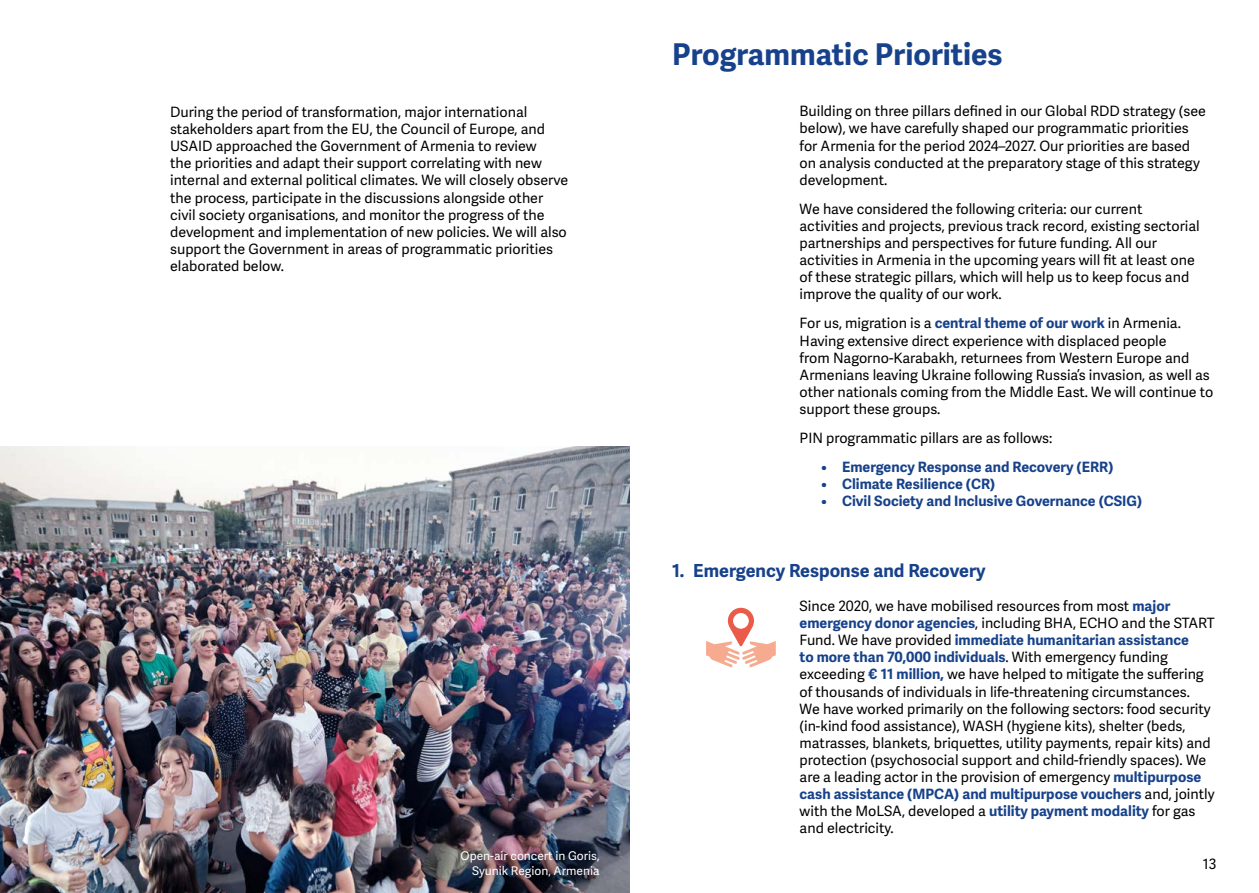
<style>
.page{position:relative;width:1259px;height:893px;background:#fff}
.page>*{position:absolute;margin:0;border:0;box-sizing:border-box;transform-origin:0 0}
.t1{font:700 30px "Adelle Sans";color:#17428b}
.t2{font:700 18px "Adelle Sans";color:#17428b}
.t3{font:14.25px/17.1px "Adelle Sans";color:#000}
.t4{font:700 14.25px "Adelle Sans";color:#17428b}
.t5{font:12px/14.4px "Adelle Sans";color:#fff;text-align:right}
.s1{font-weight:700;color:#17428b}
</style>
<div class="page">
<svg style="left:706px;top:608px;width:70px;height:59px"></svg>
<img style="left:0;top:446px;width:629px;height:447px">
<p class="t3" style="left:170px;top:104px;width:400px">During the period of transformation, major international stakeholders apart from the EU, the Council of Europe, and USAID approached the Government of Armenia to review<br>the priorities and adapt their support correlating with new internal and external political climates. We will closely observe the process, participate in the discussions alongside other civil society organisations, and monitor the progress of the development and implementation of new policies. We will also support the Government in areas of programmatic priorities elaborated below.</p>
<p class="t5" style="left:460px;top:849px;width:141px">Open-air concert in Goris,<br>Syunik Region, Armenia</p>
<h1 class="t1" style="left:672px;top:36px;width:332px">Programmatic Priorities</h1>
<p class="t3" style="left:799px;top:103px;width:408px">Building on three pillars defined in our Global RDD strategy (see below), we have carefully shaped our programmatic priorities for Armenia for the period 2024–2027. Our priorities are based on analysis conducted at the preparatory stage of this strategy development.</p>
<p class="t3" style="left:799px;top:201px;width:401px">We have considered the following criteria: our current activities and projects, previous track record, existing sectorial partnerships and perspectives for future funding. All our activities in Armenia in the upcoming years will fit at least one of these strategic pillars, which will help us to keep focus and improve the quality of our work.</p>
<p class="t3" style="left:799px;top:315px;width:415px">For us, migration is a <span class="s1">central theme of our work</span> in Armenia.<br>Having extensive direct experience with displaced people<br>from Nagorno-Karabakh, returnees from Western Europe and Armenians leaving Ukraine following Russia’s invasion, as well as other nationals coming from the Middle East. We will continue to support these groups.</p>
<p class="t3" style="left:799px;top:430px;width:254px">PIN programmatic pillars are as follows:</p>
<p class="t4" style="left:821px;top:458px;width:294px">• Emergency Response and Recovery (ERR)</p>
<p class="t4" style="left:821px;top:476px;width:176px">• Climate Resilience (CR)</p>
<p class="t4" style="left:821px;top:493px;width:323px">• Civil Society and Inclusive Governance (CSIG)</p>
<p class="t2" style="left:672px;top:560px;width:315px">1. Emergency Response and Recovery</p>
<p class="t3" style="left:799px;top:598px;width:417px">Since 2020, we have mobilised resources from most <span class="s1">major emergency donor agencies</span>, including BHA, ECHO and the START Fund. We have provided <span class="s1">immediate humanitarian assistance<br>to more than 70,000 individuals</span>. With emergency funding exceeding <span class="s1">€ 11 million,</span> we have helped to mitigate the suffering of thousands of individuals in life-threatening circumstances.<br>We have worked primarily on the following sectors: food security (in-kind food assistance), WASH (hygiene kits), shelter (beds, matrasses, blankets, briquettes, utility payments, repair kits) and protection (psychosocial support and child-friendly spaces). We are a leading actor in the provision of emergency <span class="s1">multipurpose cash assistance (MPCA) and multipurpose vouchers</span> and, jointly with the MoLSA, developed a <span class="s1">utility payment modality</span> for gas and electricity.</p>
<p class="t3" style="left:1202px;top:856px;width:15px">13</p>
</div>
